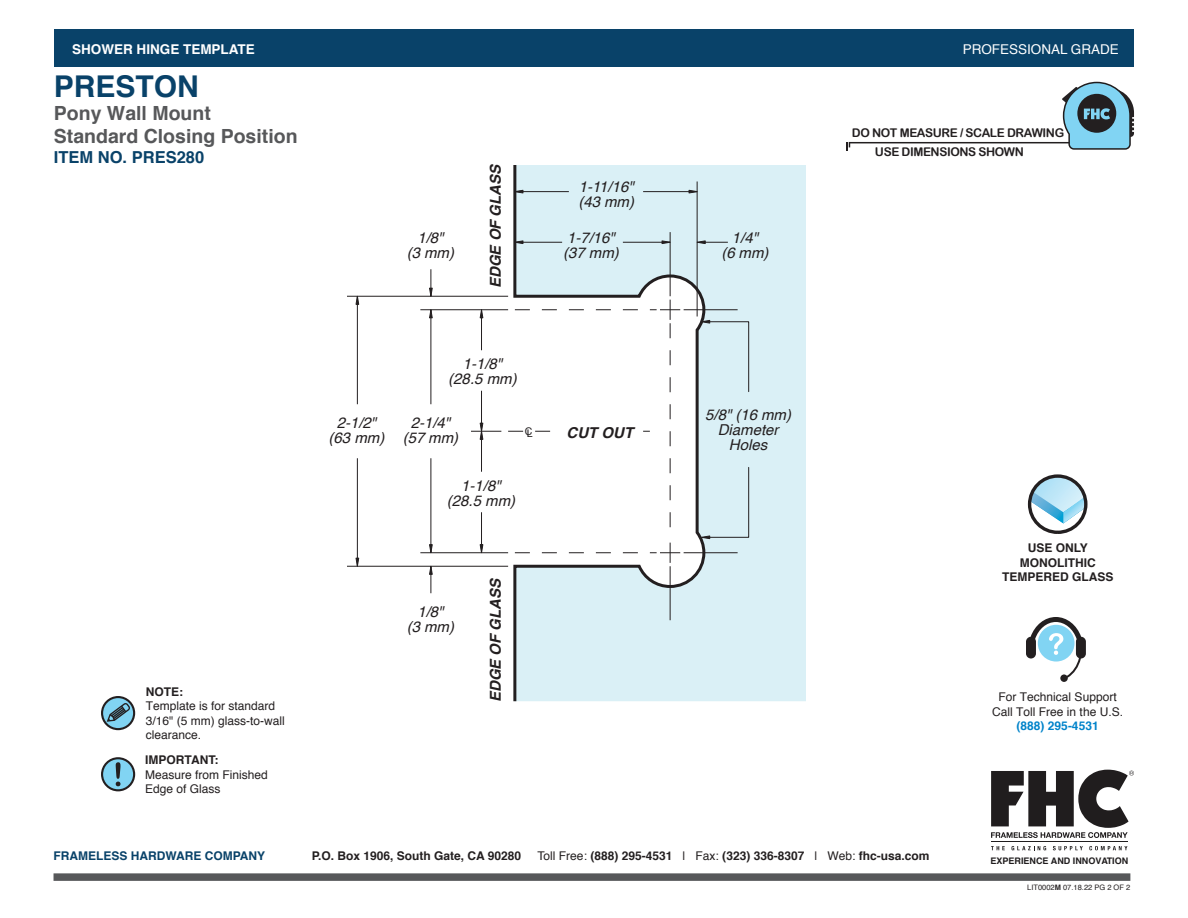
<style>
.page{position:relative;width:1188px;height:918px;background:#fff}
.page>*{position:absolute;margin:0;border:0;box-sizing:border-box;transform-origin:0 0}
.t1{font:700 30px "Helvetica";color:#094269}
.t2{font:700 19.5px/23.4px "Helvetica";color:#57585a}
.t3{font:700 16.5px "Helvetica";color:#094269}
.t4{font:italic 15px/15px "Helvetica";color:#231f20;text-align:center}
.t5{font:italic 700 15px "Helvetica";color:#231f20}
.t6{font:700 13.5px "Helvetica";color:#fff}
.t7{font:13.5px "Helvetica";color:#fff}
.Bold_Body_Text{font:700 12px "Helvetica";color:#231f20}
.Bold_Body_Text-2{font:12px/14.4px "Helvetica";color:#231f20}
.t8{font:12px/19.8px "Arial Rounded MT Bold";letter-spacing:-.03em;color:#231f20}
.t9{font:700 12px "Helvetica";color:#094269}
.Bold_Body_Text-3{font:700 12px "Helvetica";color:#0083ca}
.fhc_dimension_captio{font:10.5px "Helvetica";color:#231f20}
.t10{font:700 9px "Helvetica";color:#201d1e}
.t11{font:7.5px "Helvetica";color:#231f20}
.s1{font-weight:400}
.s2{font-weight:700}
</style>
<div class="page">
<div style="left:54px;top:873px;width:1076px;height:8px;background:#57585a"></div>
<div style="left:54px;top:29px;width:1080px;height:38px;background:#094269"></div>
<svg style="left:846px;top:81px;width:288px;height:70px"></svg>
<svg style="left:1026px;top:617px;width:60px;height:65px"></svg>
<svg style="left:1030px;top:477px;width:54px;height:47px"></svg>
<div style="left:1028px;top:474px;width:60px;height:60px;border:3px solid #231f20;border-radius:50%"></div>
<svg style="left:991px;top:846px;width:14px;height:4px"></svg>
<svg style="left:1011px;top:846px;width:35px;height:4px"></svg>
<svg style="left:1053px;top:846px;width:30px;height:4px"></svg>
<svg style="left:1089px;top:846px;width:38px;height:4px"></svg>
<hr style="left:991px;top:842px;width:137px;height:1px;background:#201d1e">
<svg style="left:991px;top:770px;width:143px;height:68px"></svg>
<svg style="left:101px;top:757px;width:34px;height:34px"></svg>
<svg style="left:101px;top:696px;width:34px;height:34px"></svg>
<div style="left:707px;top:166px;width:98px;height:535px;background:#daf0f6"></div>
<svg style="left:513px;top:166px;width:194px;height:536px;background:#d5e8ed"></svg>
<hr style="left:348px;top:296px;width:160px;height:1px;background:#231f20">
<hr style="left:348px;top:566px;width:160px;height:1px;background:#231f20">
<hr style="left:684px;top:309px;width:54px;height:1px;background:#231f20">
<hr style="left:684px;top:552px;width:54px;height:1px;background:#231f20">
<hr style="left:670px;top:232px;width:1px;height:64px;background:#231f20">
<hr style="left:670px;top:566px;width:1px;height:54px;background:#231f20">
<hr style="left:697px;top:181px;width:1px;height:135px;background:#231f20">
<hr style="left:431px;top:310px;width:1px;height:94px;background:#231f20">
<hr style="left:357px;top:458px;width:1px;height:108px;background:#231f20">
<hr style="left:420px;top:309px;width:88px;height:1px;background:#231f20">
<hr style="left:420px;top:552px;width:88px;height:1px;background:#231f20">
<hr style="left:471px;top:431px;width:30px;height:1px;background:#231f20">
<hr style="left:481px;top:391px;width:1px;height:40px;background:#231f20">
<svg style="left:508px;top:300px;width:172px;height:263px"></svg>
<hr style="left:623px;top:242px;width:47px;height:1px;background:#231f20">
<hr style="left:515px;top:191px;width:54px;height:1px;background:#231f20">
<hr style="left:481px;top:431px;width:1px;height:41px;background:#231f20">
<svg style="left:513px;top:190px;width:11px;height:4px"></svg>
<svg style="left:688px;top:190px;width:13px;height:4px"></svg>
<svg style="left:513px;top:240px;width:11px;height:4px"></svg>
<svg style="left:661px;top:240px;width:13px;height:4px"></svg>
<svg style="left:355px;top:295px;width:4px;height:10px"></svg>
<svg style="left:355px;top:557px;width:4px;height:10px"></svg>
<svg style="left:429px;top:309px;width:4px;height:10px"></svg>
<svg style="left:429px;top:544px;width:4px;height:10px"></svg>
<svg style="left:479px;top:309px;width:5px;height:10px"></svg>
<svg style="left:479px;top:544px;width:5px;height:10px"></svg>
<svg style="left:479px;top:422px;width:5px;height:18px"></svg>
<svg style="left:698px;top:320px;width:51px;height:72px;background:#d0e5eb"></svg>
<svg style="left:698px;top:467px;width:51px;height:72px;background:#d1e5eb"></svg>
<hr style="left:643px;top:191px;width:54px;height:1px;background:#231f20">
<hr style="left:515px;top:242px;width:47px;height:1px;background:#231f20">
<svg style="left:693px;top:240px;width:35px;height:4px"></svg>
<svg style="left:429px;top:269px;width:4px;height:28px"></svg>
<svg style="left:429px;top:565px;width:4px;height:28px"></svg>
<hr style="left:357px;top:296px;width:1px;height:108px;background:#231f20">
<hr style="left:431px;top:458px;width:1px;height:95px;background:#231f20">
<hr style="left:481px;top:310px;width:1px;height:40px;background:#231f20">
<hr style="left:481px;top:512px;width:1px;height:41px;background:#231f20">
<div style="left:561px;top:423px;width:78px;height:18px;background:#fff"></div>
<p class="t6" style="left:72px;top:39px;width:184px">SHOWER HINGE TEMPLATE</p>
<p class="t7" style="left:963px;top:39px;width:158px">PROFESSIONAL GRADE</p>
<p class="t1" style="left:54px;top:62px;width:147px">PRESTON</p>
<p class="t2" style="left:54px;top:102px;width:245px">Pony Wall Mount<br>Standard Closing Position</p>
<p class="t3" style="left:54px;top:144px;width:152px">ITEM NO. PRES280</p>
<p class="Bold_Body_Text" style="left:146px;top:682px;width:39px">NOTE:</p>
<p class="Bold_Body_Text-2" style="left:146px;top:699px;width:140px">Template is for standard<br>3/16" (5 mm) glass-to-wall clearance.</p>
<p class="Bold_Body_Text" style="left:145px;top:750px;width:75px">IMPORTANT:</p>
<p class="Bold_Body_Text-2" style="left:145px;top:768px;width:124px">Measure from Finished<br>Edge of Glass</p>
<p class="t4" style="left:407px;top:231px;width:49px">1/8"<br>(3 mm)</p>
<p class="t5" style="left:483px;top:288px;width:126px;rotate:-90deg">EDGE OF GLASS</p>
<p class="t4" style="left:578px;top:179px;width:57px;text-align:left">1-11/16" (43 mm)</p>
<p class="t4" style="left:563px;top:231px;width:57px;text-align:left">1-7/16" (37 mm)</p>
<p class="t4" style="left:721px;top:231px;width:49px">1/4"<br>(6 mm)</p>
<p class="t4" style="left:448px;top:357px;width:70px">1-1/8" (28.5 mm)</p>
<p class="t4" style="left:329px;top:416px;width:57px">2-1/2" (63 mm)</p>
<p class="t4" style="left:403px;top:416px;width:57px">2-1/4" (57 mm)</p>
<p class="fhc_dimension_captio" style="left:527px;top:425px;width:7px">L</p>
<p class="t5" style="left:567px;top:420px;width:68px">CUT OUT</p>
<p class="fhc_dimension_captio" style="left:525px;top:423px;width:9px">C</p>
<p class="t4" style="left:447px;top:479px;width:70px">1-1/8" (28.5 mm)</p>
<p class="t4" style="left:407px;top:604px;width:49px">1/8"<br>(3 mm)</p>
<p class="t5" style="left:483px;top:702px;width:126px;rotate:-90deg">EDGE OF GLASS</p>
<p class="t4" style="left:705px;top:408px;width:87px">5/8" (16 mm)<br>Diameter<br>Holes</p>
<p class="t8" style="left:875px;top:122px;width:191px;text-indent:-23px">DO NOT MEASURE / SCALE DRAWING<br>USE DIMENSIONS SHOWN</p>
<p class="Bold_Body_Text" style="left:1028px;top:538px;width:62px">USE ONLY</p>
<p class="Bold_Body_Text" style="left:1020px;top:553px;width:77px">MONOLITHIC</p>
<p class="Bold_Body_Text" style="left:1002px;top:567px;width:113px">TEMPERED GLASS</p>
<p class="Bold_Body_Text-2" style="left:992px;top:690px;width:132px;text-align:center">For Technical Support<br>Call Toll Free in the U.S.</p>
<p class="Bold_Body_Text-3" style="left:1017px;top:716px;width:84px">(888) 295-4531</p>
<p class="t9" style="left:54px;top:846px;width:213px">FRAMELESS HARDWARE COMPANY</p>
<p class="Bold_Body_Text" style="left:312px;top:846px;width:211px">P.O. Box 1906, South Gate, CA 90280</p>
<p class="Bold_Body_Text" style="left:538px;top:846px;width:393px"><span class="s1">Toll Free:</span> (888) 295-4531 <span class="s1">| Fax:</span> (323) 336-8307 <span class="s1">| Web:</span> fhc-usa.com</p>
<p class="t10" style="left:990px;top:853px;width:139px">EXPERIENCE AND INNOVATION</p>
<p class="t11" style="left:1027px;top:881px;width:104px">LIT0002<span class="s2">M</span> 07.18.22 PG 2 OF 2</p>
</div>
